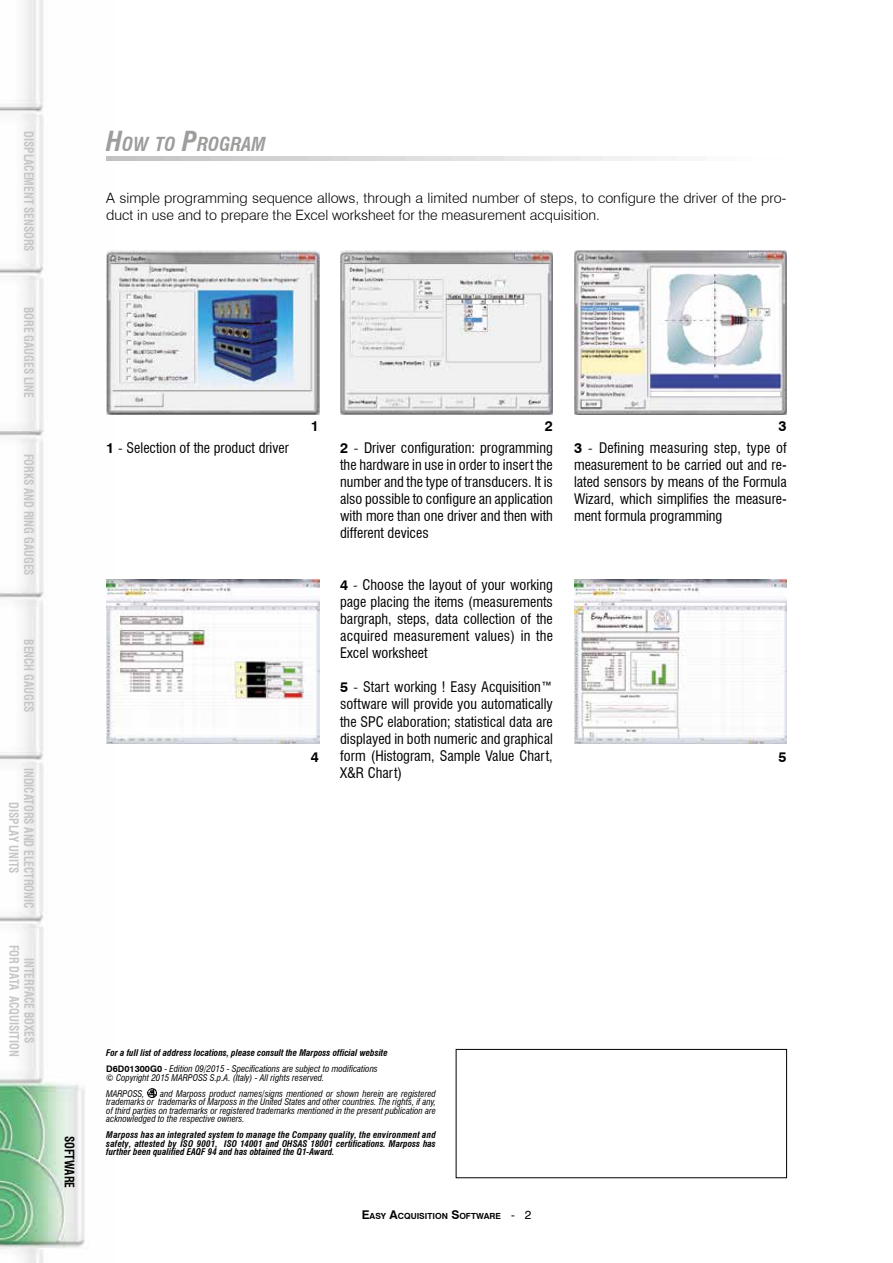
<style>
.page{position:relative;width:893px;height:1263px;background:#fff}
.page>*{position:absolute;margin:0;border:0;box-sizing:border-box;transform-origin:0 0}
.t1{font:italic 700 condensed 18.9px "Swiss 721 BT";color:#9d9d9c}
.t2{font:condensed 14.25px/17.1px "Swiss 721 BT";color:#000;text-align:justify}
.t3{font:300 14.25px/17.1px "Swiss 721 BT";color:#000}
.t4{font:700 14.25px "Swiss 721 BT";color:#000}
.t5{font:700 condensed 12.75px/15px "Swiss 721 BT";color:#c6c6c6;text-align:center;scale:.9 1}
.t6{font:700 condensed 12.75px "Swiss 721 BT";color:#000;scale:.9 1}
.t7{font:italic 700 condensed 9px/8.2px "Swiss 721 BT";color:#000}
.t8{font:italic condensed 9px/8.2px "Swiss 721 BT";color:#000}
.t9{font:700 8.4px "Swiss 721 BT";color:#000}
.s1{font-size:27px}
.s2{font-weight:700;font-stretch:normal}
.s3{font-weight:300;font-stretch:normal}
.s4{font-style:normal;font-stretch:normal}
.s5{font-weight:400}
.s6{font-size:12px}
.s7{font-weight:400;font-size:12px}
</style>
<div class="page">
<img style="left:0;top:0;width:115px;height:1263px">
<img style="left:106px;top:580px;width:213px;height:163px">
<img style="left:574px;top:580px;width:213px;height:163px">
<img style="left:106px;top:251px;width:213px;height:163px">
<img style="left:340px;top:251px;width:213px;height:163px">
<img style="left:574px;top:251px;width:213px;height:163px">
<div style="left:456px;top:1049px;width:331px;height:129px;border:1px solid #000"></div>
<svg style="left:148px;top:1088px;width:9px;height:9px"></svg>
<p class="t5" style="left:36px;top:131px;width:135px;rotate:90deg">DISPLACEMENT SENSORS</p>
<p class="t5" style="left:36px;top:307px;width:102px;rotate:90deg">BORE GAUGES LINE</p>
<p class="t5" style="left:36px;top:454px;width:137px;rotate:90deg">FORKS AND RING GAUGES</p>
<p class="t5" style="left:36px;top:639px;width:83px;rotate:90deg">BENCH GAUGES</p>
<p class="t5" style="left:36px;top:768px;width:158px;rotate:90deg">INDICATORS AND ELECTRONIC<br>DISPLAY UNITS</p>
<p class="t5" style="left:37px;top:944px;width:126px;rotate:90deg">INTERFACE BOXES<br>FOR DATA ACQUISITION</p>
<p class="t6" style="left:77px;top:1135px;width:60px;rotate:90deg">SOFTWARE</p>
<h1 class="t1" style="left:106px;top:132px;width:161px"><span class="s1">H</span>OW TO <span class="s1">P</span>ROGRAM</h1>
<p class="t3" style="left:106px;top:190px;width:682px">A simple programming sequence allows, through a limited number of steps, to configure the driver of the pro&shy;duct in use and to prepare the Excel worksheet for the measurement acquisition.</p>
<p class="t4" style="left:311px;top:418px;width:10px">1</p>
<p class="t4" style="left:545px;top:418px;width:10px">2</p>
<p class="t4" style="left:779px;top:418px;width:10px">3</p>
<p class="t2" style="left:106px;top:439px;width:184px"><span class="s2">1</span> <span class="s3">-</span> Selection of the product driver</p>
<p class="t2" style="left:340px;top:439px;width:214px"><span class="s2">2</span> <span class="s3">-</span> Driver configuration: programming the hardware in use in order to insert the number and the type of transducers. It is also possible to configure an application with more than one driver and then with different devices</p>
<p class="t2" style="left:340px;top:576px;width:214px"><span class="s2">4</span> <span class="s3">-</span> Choose the layout of your working page placing the items (measurements bargraph, steps, data collection of the acquired measurement values) in the Excel worksheet</p>
<p class="t2" style="left:340px;top:678px;width:214px"><span class="s2">5</span> <span class="s3">-</span> Start working ! Easy Acquisition™ software will provide you automatically the SPC elaboration; statistical data are displayed in both numeric and graphical form (Histogram, Sample Value Chart, X&amp;R Chart)</p>
<p class="t2" style="left:574px;top:439px;width:214px"><span class="s2">3</span> <span class="s3">-</span> Defining measuring step, type of measurement to be carried out and re&shy;lated sensors by means of the Formula Wizard, which simplifies the measure&shy;ment formula programming</p>
<p class="t4" style="left:311px;top:748px;width:10px">4</p>
<p class="t4" style="left:779px;top:748px;width:10px">5</p>
<p class="t7" style="left:106px;top:1044px;width:283px;line-height:16.5px">For a full list of address locations, please consult the Marposs official website<br><span class="s4">D6D01300G0</span> <span class="s5">- Edition 09/2015 - Specifications are subject to modifications</span></p>
<p class="t8" style="left:106px;top:1069px;width:220px;line-height:16.5px">© Copyright 2015 MARPOSS S.p.A. (Italy) - All rights reserved.<br>MARPOSS,</p>
<p class="t8" style="left:106px;top:1090px;width:331px;text-align:justify;text-indent:54px">and Marposs product names/signs mentioned or shown herein are registered trademarks or trademarks of Marposs in the United States and other countries. The rights, if any, of third parties on trademarks or registered trademarks mentioned in the present publication are acknowledged to the respective owners.</p>
<p class="t7" style="left:106px;top:1131px;width:331px;text-align:justify">Marposs has an integrated system to manage the Company quality, the environment and safety, attested by ISO 9001, ISO 14001 and OHSAS 18001 certifications. Marposs has further been qualified EAQF 94 and has obtained the Q1-Award.</p>
<p class="t9" style="left:362px;top:1210px;width:171px"><span class="s6">E</span>ASY <span class="s6">A</span>CQUISITION <span class="s6">S</span>OFTWARE <span class="s7">- 2</span></p>
</div>
